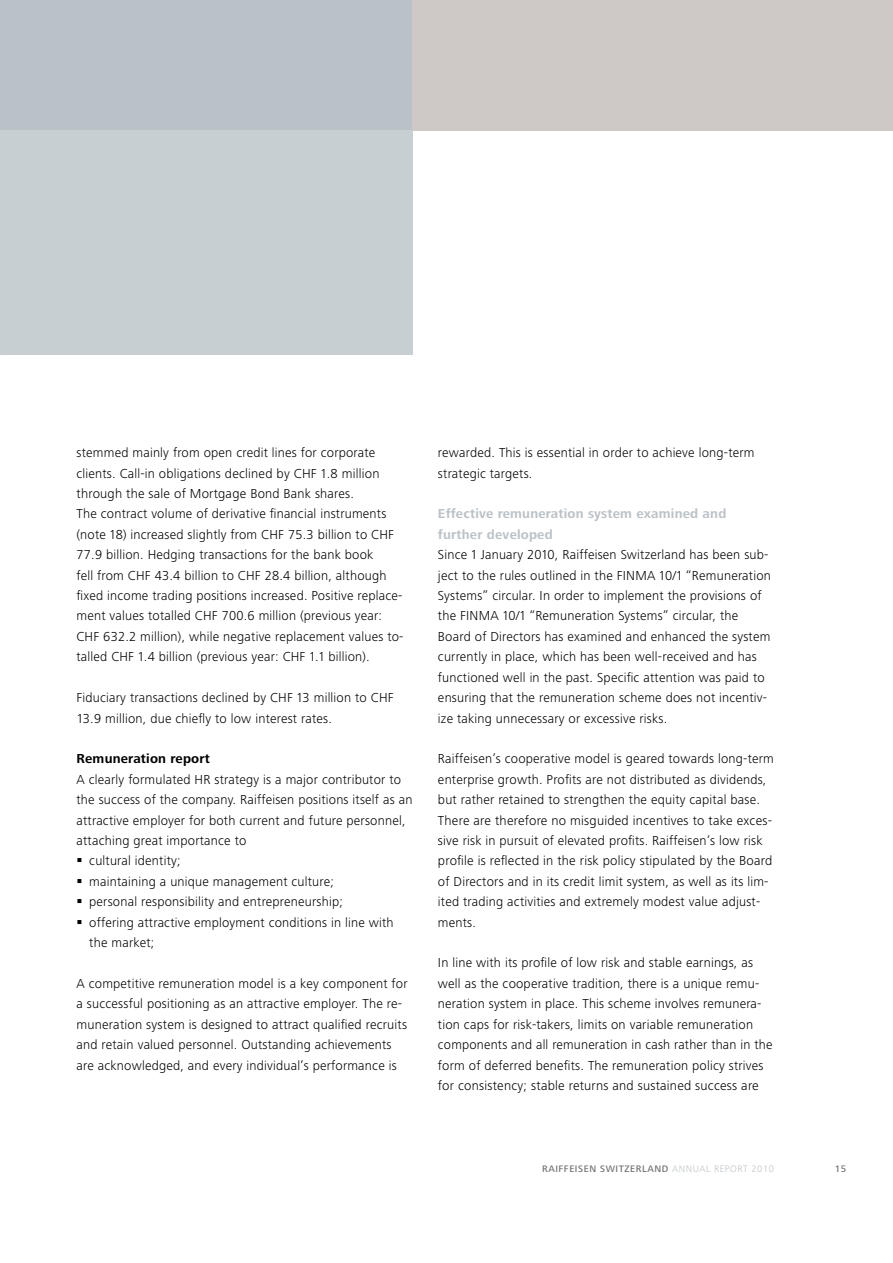
<style>
.page{position:relative;width:893px;height:1263px;background:#fff}
.page>*{position:absolute;margin:0;border:0;box-sizing:border-box;transform-origin:0 0}
.t1{font:300 13.5px/20.4px "Frutiger Next LT";letter-spacing:.015em;color:#000}
.t2{font:700 13.5px/20.4px "Frutiger Next LT";letter-spacing:.015em;color:#bbc2c7}
.t3{font:700 13.5px "Frutiger Next LT";letter-spacing:.015em;color:#000}
.t4{font:500 9.75px "Frutiger Next LT";letter-spacing:.06em;color:#707172}
.s1{font-weight:300;color:#bbc2c7}
</style>
<div class="page">
<div style="left:0;top:0;width:412px;height:131px;background:#bbc2c7"></div>
<div style="left:412px;top:0;width:481px;height:131px;background:#cec8c6"></div>
<div style="left:0;top:131px;width:412px;height:224px;background:#c8cfd2"></div>
<p class="t1" style="left:77px;top:442px;width:328px">stemmed mainly from open credit lines for corporate clients. Call-in obligations declined by CHF 1.8 million through the sale of Mortgage Bond Bank shares.<br>The contract volume of derivative financial instruments (note 18) increased slightly from CHF 75.3 billion to CHF 77.9 billion. Hedging transactions for the bank book<br>fell from CHF 43.4 billion to CHF 28.4 billion, although fixed income trading positions increased. Positive replace&shy;ment values totalled CHF 700.6 million (previous year:<br>CHF 632.2 million), while negative replacement values to&shy;talled CHF 1.4 billion (previous year: CHF 1.1 billion).</p>
<p class="t1" style="left:77px;top:687px;width:319px">Fiduciary transactions declined by CHF 13 million to CHF<br>13.9 million, due chiefly to low interest rates.</p>
<p class="t3" style="left:77px;top:751px;width:135px">Remuneration report</p>
<p class="t1" style="left:77px;top:769px;width:326px">A clearly formulated HR strategy is a major contributor to</p>
<p class="t1" style="left:77px;top:789px;width:337px">the success of the company. Raiffeisen positions itself as an</p>
<p class="t1" style="left:77px;top:810px;width:331px">attractive employer for both current and future personnel,</p>
<p class="t1" style="left:77px;top:830px;width:171px">attaching great importance to</p>
<p class="t1" style="left:89px;top:851px;width:93px">cultural identity;</p>
<p class="t1" style="left:89px;top:871px;width:246px">maintaining a unique management culture;</p>
<p class="t1" style="left:89px;top:892px;width:255px">personal responsibility and entrepreneurship;</p>
<p class="t1" style="left:89px;top:912px;width:306px">offering attractive employment conditions in line with</p>
<p class="t1" style="left:89px;top:932px;width:67px">the market;</p>
<p class="t1" style="left:77px;top:973px;width:333px">A competitive remuneration model is a key component for a successful positioning as an attractive employer. The re&shy;muneration system is designed to attract qualified recruits and retain valued personnel. Outstanding achievements are acknowledged, and every individual’s performance is</p>
<p class="t1" style="left:438px;top:442px;width:318px">rewarded. This is essential in order to achieve long-term strategic targets.</p>
<p class="t2" style="left:438px;top:504px;width:290px">Effective remuneration system examined and further developed</p>
<p class="t1" style="left:438px;top:545px;width:334px">Since 1 January 2010, Raiffeisen Switzerland has been sub&shy;ject to the rules outlined in the FINMA 10/1 “Remuneration Systems” circular. In order to implement the provisions of the FINMA 10/1 “Remuneration Systems” circular, the Board of Directors has examined and enhanced the system currently in place, which has been well-received and has functioned well in the past. Specific attention was paid to ensuring that the remuneration scheme does not incentiv&shy;ize taking unnecessary or excessive risks.</p>
<p class="t1" style="left:438px;top:749px;width:337px">Raiffeisen’s cooperative model is geared towards long-term enterprise growth. Profits are not distributed as dividends, but rather retained to strengthen the equity capital base.<br>There are therefore no misguided incentives to take exces&shy;sive risk in pursuit of elevated profits. Raiffeisen’s low risk profile is reflected in the risk policy stipulated by the Board of Directors and in its credit limit system, as well as its lim&shy;ited trading activities and extremely modest value adjust&shy;ments.</p>
<p class="t1" style="left:438px;top:953px;width:336px">In line with its profile of low risk and stable earnings, as well as the cooperative tradition, there is a unique remu&shy;neration system in place. This scheme involves remunera&shy;tion caps for risk-takers, limits on variable remuneration components and all remuneration in cash rather than in the form of deferred benefits. The remuneration policy strives for consistency; stable returns and sustained success are</p>
<p class="t4" style="left:542px;top:1163px;width:233px">RAIFFEISEN SWITZERLAND <span class="s1">ANNUAL REPORT 2010</span></p>
<p class="t4" style="left:835px;top:1163px;width:13px">15</p>
</div>
